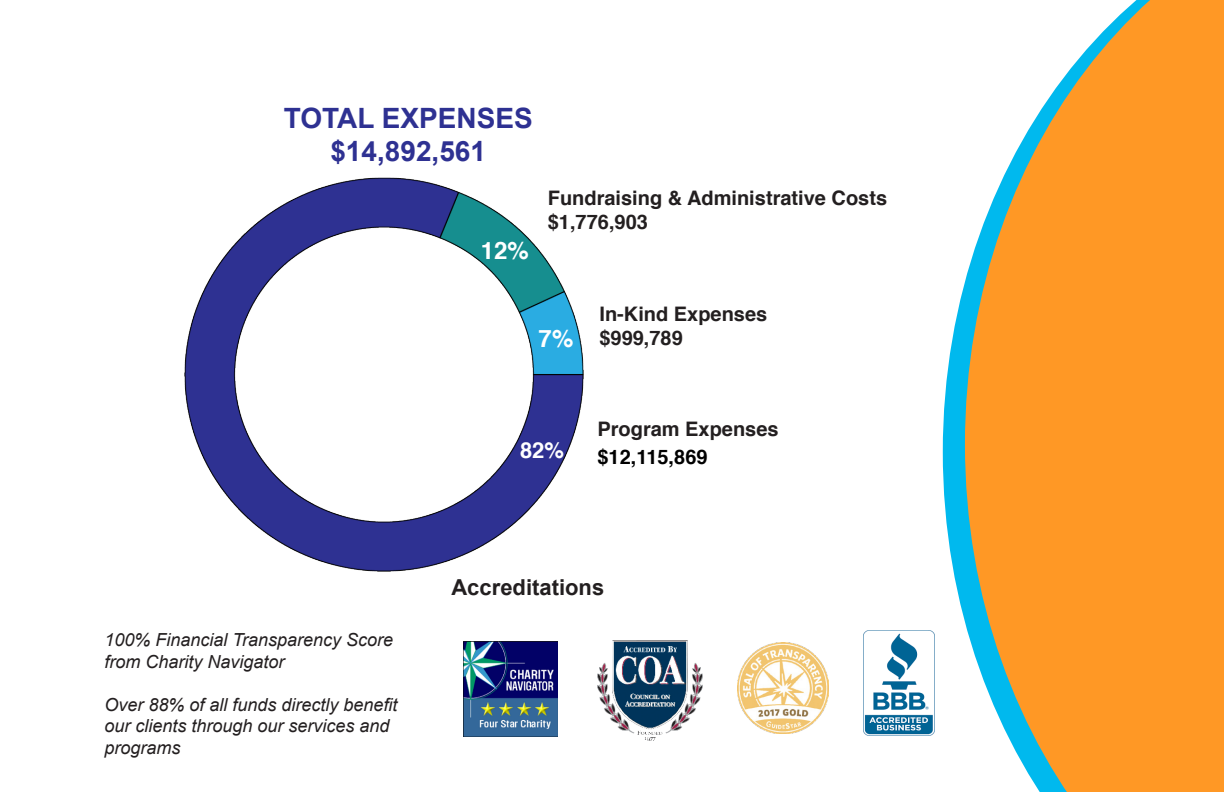
<style>
.page{position:relative;width:1224px;height:792px;background:#fff}
.page>*{position:absolute;margin:0;border:0;box-sizing:border-box;transform-origin:0 0}
.t1{font:700 28px "Arial";color:#2e3192}
.t2{font:700 24px "Helvetica";color:#fff}
.t3{font:700 22px "Arial";color:#231f20}
.t4{font:700 22px "Helvetica";color:#fff}
.t5{font:700 20px "Helvetica";color:#231f20}
.t6{font:700 20px "Helvetica";color:#000}
.t7{font:italic 18px "Arial";color:#231f20}
</style>
<div class="page">
<img style="left:737px;top:642px;width:92px;height:91px">
<img style="left:598px;top:640px;width:105px;height:100px">
<img style="left:863px;top:631px;width:72px;height:104px">
<img style="left:463px;top:642px;width:95px;height:94px">
<img style="left:184px;top:178px;width:400px;height:393px">
<svg style="left:943px;top:282px;width:22px;height:340px;fill:#00b9ee"></svg>
<svg style="left:965px;top:0;width:259px;height:792px;background:#f0a64a"></svg>
<p class="t1" style="left:284px;top:99px;width:250px">TOTAL EXPENSES</p>
<p class="t1" style="left:330px;top:133px;width:157px">$14,892,561</p>
<p class="t2" style="left:481px;top:231px;width:50px">12%</p>
<p class="t5" style="left:548px;top:182px;width:341px">Fundraising &amp; Administrative Costs</p>
<p class="t5" style="left:548px;top:206px;width:102px">$1,776,903</p>
<p class="t2" style="left:539px;top:319px;width:36px">7%</p>
<p class="t5" style="left:599px;top:298px;width:169px">In-Kind Expenses</p>
<p class="t5" style="left:599px;top:322px;width:85px">$999,789</p>
<p class="t4" style="left:520px;top:433px;width:46px">82%</p>
<p class="t5" style="left:597px;top:412px;width:183px">Program Expenses</p>
<p class="t6" style="left:597px;top:441px;width:112px">$12,115,869</p>
<p class="t7" style="left:104px;top:628px;width:290px">100% Financial Transparency Score</p>
<p class="t7" style="left:104px;top:650px;width:182px">from Charity Navigator</p>
<p class="t7" style="left:104px;top:693px;width:295px">Over 88% of all funds directly benefit</p>
<p class="t7" style="left:104px;top:714px;width:287px">our clients through our services and</p>
<p class="t7" style="left:104px;top:736px;width:78px">programs</p>
<p class="t3" style="left:451px;top:573px;width:154px">Accreditations</p>
</div>
